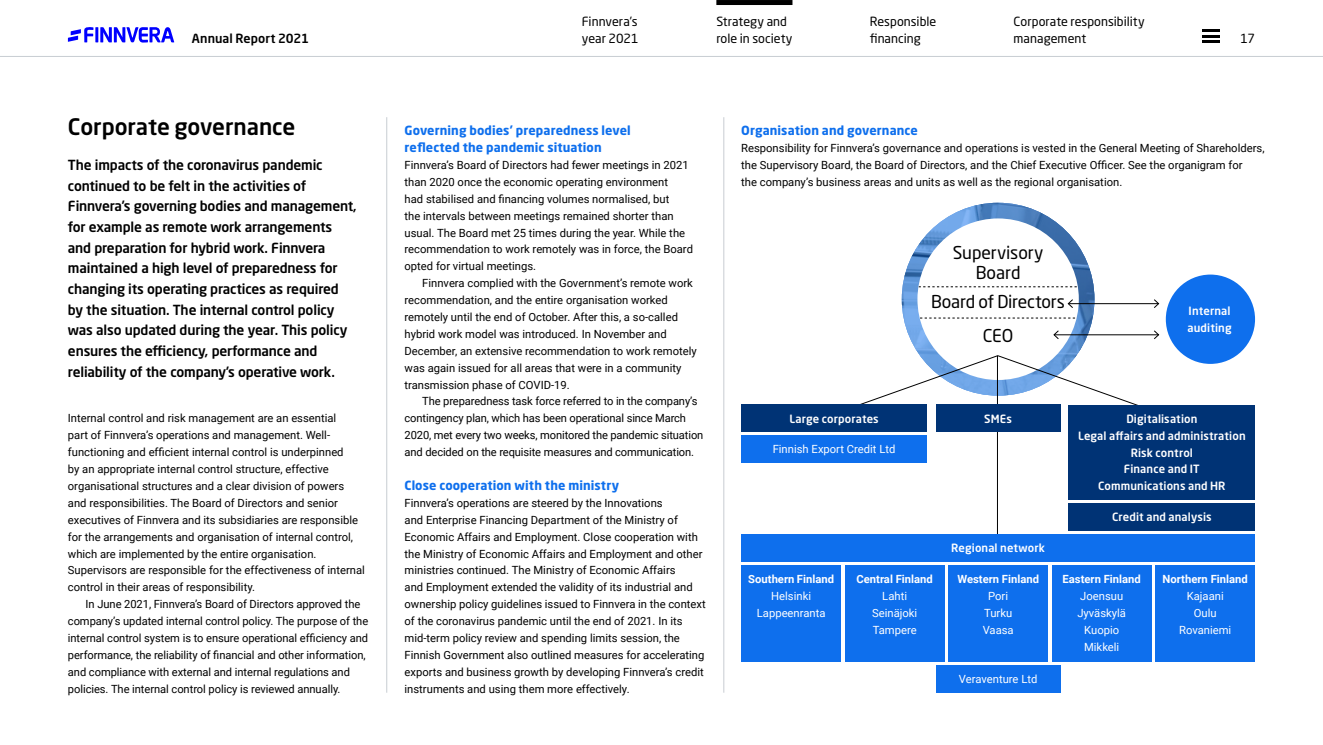
<style>
.page{position:relative;width:1323px;height:745px;background:#fff}
.page>*{position:absolute;margin:0;border:0;box-sizing:border-box;transform-origin:0 0}
.t1{font:500 22.5px "Neo Sans Std";letter-spacing:-.005em;color:#000}
.t2{font:17.5px/20px "Neo Sans Std";letter-spacing:-.005em;color:#000;text-align:center}
.Lead_1{font:500 13.75px/20.6px "Neo Sans Std";letter-spacing:-.01em;color:#000}
.t3{font:700 12.5px/16.9px "Neo Sans Std";letter-spacing:.01em;color:#0e6fed}
.t4{font:12.5px/16.2px "Neo Sans Std";letter-spacing:.005em;color:#000}
.t5{font:500 12.5px "Neo Sans Std";letter-spacing:.005em;color:#000}
.Body{font:11.25px/16.9px "Roboto";color:#000}
.Body_indent{font:11.25px/16.9px "Roboto";letter-spacing:-.005em;color:#000}
.t6{font:11.25px/16.9px "Roboto";color:#fff;text-align:center}
.t7{font:500 11.25px/16.9px "Neo Sans Std";letter-spacing:.01em;color:#fff;text-align:center}
.t8{font:700 11.25px/16.9px "Roboto";color:#fff;text-align:center}
.s1{font-weight:700}
.s2{font-weight:400}
</style>
<div class="page">
<hr style="left:386px;top:117px;width:1px;height:575px;background:#c8cdd2">
<hr style="left:723px;top:117px;width:1px;height:575px;background:#c8cdd2">
<svg style="left:902px;top:203px;width:192px;height:192px;background:#5488c7"></svg>
<div style="left:917px;top:218px;width:162px;height:162px;background:#fff;border-radius:50%"></div>
<svg style="left:917px;top:286px;width:162px;height:1px"></svg>
<svg style="left:917px;top:317px;width:162px;height:1px"></svg>
<hr style="left:997px;top:355px;width:1px;height:203px;background:#000">
<svg style="left:860px;top:354px;width:275px;height:59px"></svg>
<div style="left:936px;top:404px;width:124px;height:28px;background:#003375"></div>
<div style="left:741px;top:564px;width:100px;height:97px;background:#0e6fed"></div>
<div style="left:845px;top:564px;width:100px;height:97px;background:#0e6fed"></div>
<div style="left:948px;top:564px;width:100px;height:97px;background:#0e6fed"></div>
<div style="left:1052px;top:564px;width:100px;height:97px;background:#0e6fed"></div>
<div style="left:1155px;top:564px;width:100px;height:97px;background:#0e6fed"></div>
<div style="left:741px;top:534px;width:514px;height:27px;background:#0e6fed"></div>
<div style="left:741px;top:404px;width:186px;height:28px;background:#003375"></div>
<div style="left:741px;top:435px;width:186px;height:27px;background:#0e6fed"></div>
<div style="left:936px;top:665px;width:124px;height:27px;background:#0e6fed"></div>
<div style="left:1069px;top:503px;width:186px;height:27px;background:#003375"></div>
<div style="left:1069px;top:404px;width:186px;height:95px;background:#003375"></div>
<hr style="left:1068px;top:303px;width:90px;height:1px;background:#000">
<svg style="left:1067px;top:299px;width:6px;height:9px"></svg>
<svg style="left:1153px;top:299px;width:6px;height:9px"></svg>
<hr style="left:1054px;top:334px;width:104px;height:1px;background:#000">
<svg style="left:1053px;top:330px;width:6px;height:9px"></svg>
<svg style="left:1153px;top:330px;width:6px;height:9px"></svg>
<div style="left:1166px;top:274px;width:89px;height:89px;background:#0e6fed;border-radius:50%"></div>
<hr style="left:0;top:56px;width:1323px;height:1px;background:#c8cdd2">
<hr style="left:95px;top:27px;width:3px;height:15px;background:#00f">
<svg style="left:68px;top:27px;width:25px;height:15px"></svg>
<svg style="left:100px;top:27px;width:74px;height:16px"></svg>
<div style="left:716px;top:0;width:76px;height:5px;background:#000"></div>
<svg style="left:1202px;top:35px;width:17px;height:2px"></svg>
<hr style="left:1202px;top:40px;width:17px;height:3px;background:#000">
<hr style="left:1202px;top:29px;width:17px;height:3px;background:#000">
<p class="t4" style="left:582px;top:13px;width:58px">Finnvera’s year 2021</p>
<p class="t4" style="left:870px;top:13px;width:68px">Responsible financing</p>
<p class="t4" style="left:1014px;top:13px;width:133px">Corporate responsibility management</p>
<p class="t4" style="left:716px;top:13px;width:78px">Strategy and role in society</p>
<p class="t5" style="left:192px;top:30px;width:119px">Annual Report 2021</p>
<p class="t4" style="left:1240px;top:30px;width:16px">17</p>
<h1 class="t1" style="left:68px;top:113px;width:229px">Corporate governance</h1>
<p class="Lead_1" style="left:68px;top:154px;width:290px">The impacts of the coronavirus pandemic continued to be felt in the activities of Finnvera’s governing bodies and management, for example as remote work arrangements and preparation for hybrid work. Finnvera maintained a high level of preparedness for changing its operating practices as required by the situation. The internal control policy was also updated during the year. This policy ensures the efficiency, performance and reliability of the company’s operative work.</p>
<p class="Body" style="left:68px;top:409px;width:299px">Internal control and risk management are an essential<br>part of Finnvera’s operations and management. Well&shy;functioning and efficient internal control is underpinned<br>by an appropriate internal control structure, effective organisational structures and a clear division of powers and responsibilities. The Board of Directors and senior executives of Finnvera and its subsidiaries are responsible for the arrangements and organisation of internal control, which are implemented by the entire organisation.<br>Supervisors are responsible for the effectiveness of internal control in their areas of responsibility.</p>
<p class="Body_indent" style="left:68px;top:595px;width:302px;text-indent:18px">In June 2021, Finnvera’s Board of Directors approved the company’s updated internal control policy. The purpose of the internal control system is to ensure operational efficiency and performance, the reliability of financial and other information, and compliance with external and internal regulations and policies. The internal control policy is reviewed annually.</p>
<h2 class="t3" style="left:405px;top:122px;width:228px">Governing bodies’ preparedness level reflected the pandemic situation</h2>
<p class="Body" style="left:405px;top:156px;width:290px">Finnvera’s Board of Directors had fewer meetings in 2021 than 2020 once the economic operating environment<br>had stabilised and financing volumes normalised, but<br>the intervals between meetings remained shorter than usual. The Board met 25 times during the year. While the recommendation to work remotely was in force, the Board opted for virtual meetings.</p>
<p class="Body_indent" style="left:405px;top:274px;width:294px;text-indent:18px">Finnvera complied with the Government’s remote work recommendation, and the entire organisation worked remotely until the end of October. After this, a so-called hybrid work model was introduced. In November and December, an extensive recommendation to work remotely was again issued for all areas that were in a community transmission phase of COVID-19.</p>
<p class="Body_indent" style="left:405px;top:392px;width:300px;text-indent:18px">The preparedness task force referred to in the company’s contingency plan, which has been operational since March 2020, met every two weeks, monitored the pandemic situation and decided on the requisite measures and communication.</p>
<h2 class="t3" style="left:405px;top:476px;width:216px">Close cooperation with the ministry</h2>
<p class="Body" style="left:405px;top:493px;width:303px">Finnvera’s operations are steered by the Innovations<br>and Enterprise Financing Department of the Ministry of Economic Affairs and Employment. Close cooperation with the Ministry of Economic Affairs and Employment and other ministries continued. The Ministry of Economic Affairs<br>and Employment extended the validity of its industrial and ownership policy guidelines issued to Finnvera in the context of the coronavirus pandemic until the end of 2021. In its mid-term policy review and spending limits session, the Finnish Government also outlined measures for accelerating exports and business growth by developing Finnvera’s credit instruments and using them more effectively.</p>
<h2 class="t3" style="left:741px;top:122px;width:178px">Organisation and governance</h2>
<p class="Body" style="left:741px;top:139px;width:525px">Responsibility for Finnvera’s governance and operations is vested in the General Meeting of Shareholders, the Supervisory Board, the Board of Directors, and the Chief Executive Officer. See the organigram for<br>the company’s business areas and units as well as the regional organisation.</p>
<p class="t7" style="left:789px;top:409px;width:91px">Large corporates</p>
<p class="t6" style="left:773px;top:440px;width:124px">Finnish Export Credit Ltd</p>
<p class="t2" style="left:953px;top:242px;width:92px">Supervisory<br>Board</p>
<p class="t2" style="left:931px;top:284px;width:135px;line-height:33.8px">Board of Directors<br>CEO</p>
<p class="t7" style="left:1187px;top:302px;width:46px;text-align:left">Internal auditing</p>
<p class="t7" style="left:984px;top:409px;width:29px">SMEs</p>
<p class="t7" style="left:951px;top:539px;width:95px">Regional network</p>
<p class="t7" style="left:1078px;top:409px;width:169px">Digitalisation<br>Legal affairs and administration<br>Risk control<br>Finance and IT<br>Communications and HR</p>
<p class="t7" style="left:1112px;top:508px;width:101px">Credit and analysis</p>
<p class="t6" style="left:748px;top:569px;width:87px"><span class="s1">Southern Finland<br></span>Helsinki<br>Lappeenranta</p>
<p class="t6" style="left:856px;top:569px;width:78px"><span class="s1">Central Finland<br></span>Lahti<br>Seinäjoki<br>Tampere</p>
<p class="t8" style="left:957px;top:569px;width:83px">Western Finland<br><span class="s2">Pori<br>Turku<br>Vaasa</span></p>
<p class="t6" style="left:1062px;top:569px;width:80px"><span class="s1">Eastern Finland<br></span>Joensuu<br>Jyväskylä<br>Kuopio<br>Mikkeli</p>
<p class="t6" style="left:1163px;top:569px;width:87px"><span class="s1">Northern Finland<br></span>Kajaani<br>Oulu<br>Rovaniemi</p>
<p class="t6" style="left:959px;top:670px;width:80px">Veraventure Ltd</p>
</div>
